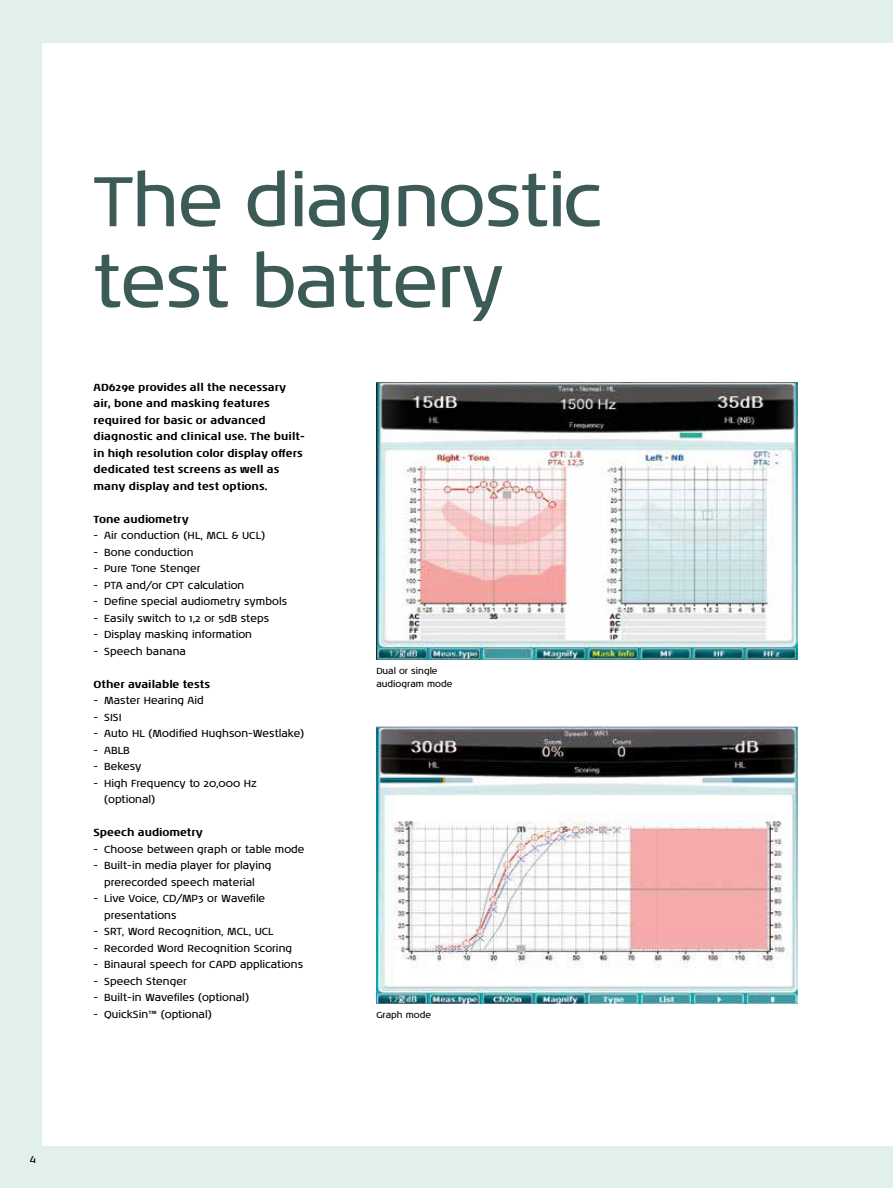
<style>
.page{position:relative;width:893px;height:1188px;background:#e1f0ea}
.page>*{position:absolute;margin:0;border:0;box-sizing:border-box;transform-origin:0 0}
.t1{font:72px/81px "Noa LT Pro";letter-spacing:-.015em;color:#3c5b56}
.t2{font:10.5px/16.5px "Noa LT Pro";color:#000}
.t3{font:700 10.5px/16.5px "Noa LT Pro";color:#000}
.t4{font:9px/13.5px "Noa LT Pro";color:#000}
</style>
<div class="page">
<div style="left:43px;top:43px;width:850px;height:1102px;background:#fff"></div>
<img style="left:376px;top:727px;width:421px;height:276px">
<img style="left:376px;top:383px;width:421px;height:276px">
<p class="t2" style="left:30px;top:1150px;width:8px">4</p>
<h1 class="t1" style="left:94px;top:159px;width:510px">The diagnostic test battery</h1>
<p class="t3" style="left:94px;top:378px;width:213px">AD629e provides all the necessary air, bone and masking features required for basic or advanced diagnostic and clinical use. The built&shy;in high resolution color display offers dedicated test screens as well as many display and test options.</p>
<p class="t3" style="left:94px;top:510px;width:97px">Tone audiometry</p>
<p class="t2" style="left:94px;top:527px;width:173px">- Air conduction (HL, MCL &amp; UCL)</p>
<p class="t2" style="left:94px;top:544px;width:102px">- Bone conduction</p>
<p class="t2" style="left:94px;top:560px;width:108px">- Pure Tone Stenger</p>
<p class="t2" style="left:94px;top:577px;width:152px">- PTA and/or CPT calculation</p>
<p class="t2" style="left:94px;top:593px;width:195px">- Define special audiometry symbols</p>
<p class="t2" style="left:94px;top:610px;width:177px">- Easily switch to 1,2 or 5dB steps</p>
<p class="t2" style="left:94px;top:626px;width:160px">- Display masking information</p>
<p class="t2" style="left:94px;top:643px;width:94px">- Speech banana</p>
<p class="t3" style="left:94px;top:675px;width:118px">Other available tests</p>
<p class="t2" style="left:94px;top:692px;width:112px">- Master Hearing Aid</p>
<p class="t2" style="left:94px;top:709px;width:30px">- SISI</p>
<p class="t2" style="left:94px;top:725px;width:212px">- Auto HL (Modified Hughson-Westlake)</p>
<p class="t2" style="left:94px;top:742px;width:38px">- ABLB</p>
<p class="t2" style="left:94px;top:758px;width:49px">- Bekesy</p>
<p class="t2" style="left:104px;top:775px;width:154px;text-indent:-11px">- High Frequency to 20,000 Hz (optional)</p>
<p class="t3" style="left:94px;top:824px;width:111px">Speech audiometry</p>
<p class="t2" style="left:94px;top:841px;width:212px">- Choose between graph or table mode</p>
<p class="t2" style="left:94px;top:857px;width:180px;text-align:center">- Built-in media player for playing prerecorded speech material</p>
<p class="t2" style="left:104px;top:890px;width:162px;text-indent:-11px">- Live Voice, CD/MP3 or Wavefile presentations</p>
<p class="t2" style="left:94px;top:923px;width:182px">- SRT, Word Recognition, MCL, UCL</p>
<p class="t2" style="left:94px;top:940px;width:200px">- Recorded Word Recognition Scoring</p>
<p class="t2" style="left:94px;top:956px;width:211px">- Binaural speech for CAPD applications</p>
<p class="t2" style="left:94px;top:973px;width:95px">- Speech Stenger</p>
<p class="t2" style="left:94px;top:989px;width:157px">- Built-in Wavefiles (optional)</p>
<p class="t2" style="left:94px;top:1006px;width:120px">- QuickSin™ (optional)</p>
<p class="t4" style="left:376px;top:1008px;width:56px">Graph mode</p>
<p class="t4" style="left:376px;top:664px;width:78px">Dual or single audiogram mode</p>
</div>
